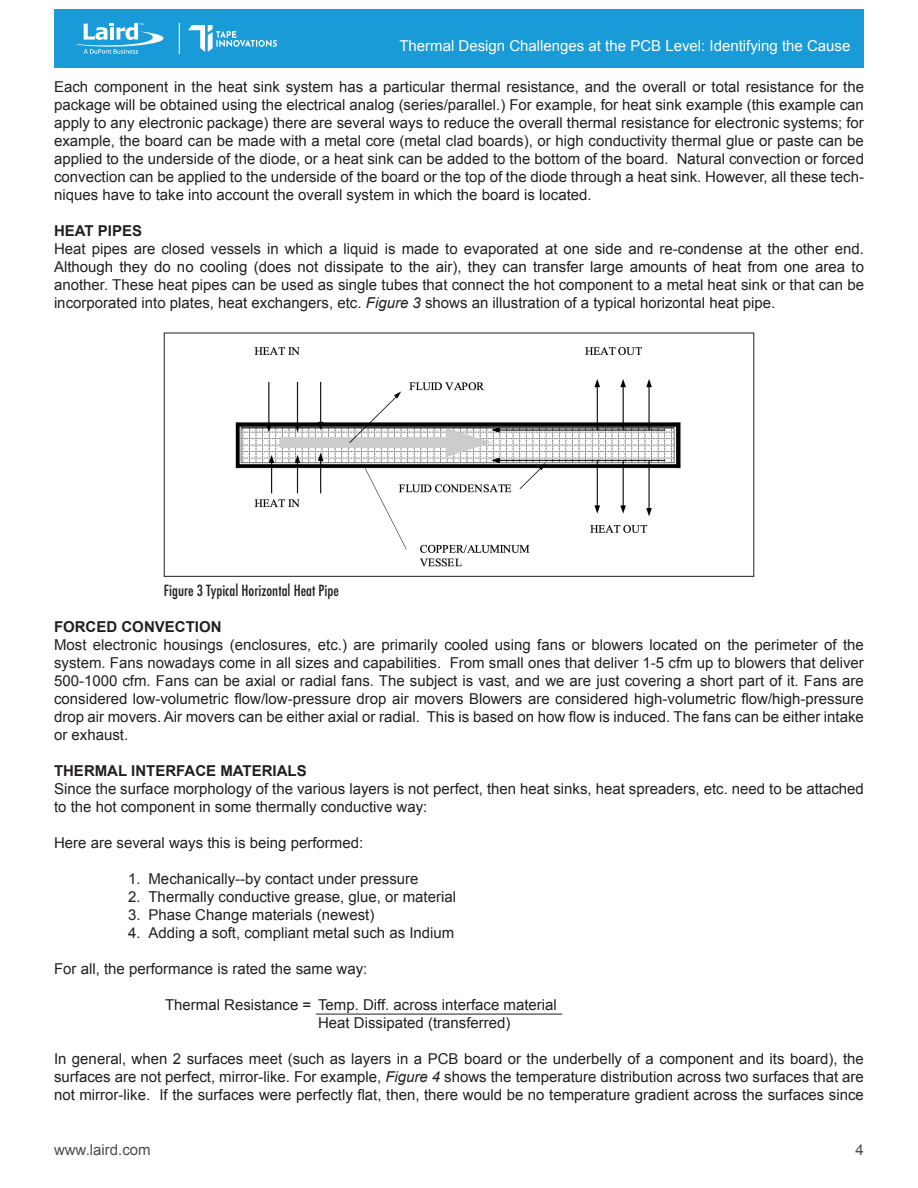
<style>
.page{position:relative;width:918px;height:1188px;background:#fff}
.page>*{position:absolute;margin:0;border:0;box-sizing:border-box;transform-origin:0 0}
.heading_2{font:15px/18px "Arial";color:#231f20;text-align:justify}
.t1{font:15px "Arial";color:#fff}
.t2{font:700 15px "Arial";color:#231f20}
.t3{font:500 condensed 15px "Futura";color:#231f20}
.t4{font:15px "Arial";color:#4b4c4d}
.s1{font-style:italic}
</style>
<div class="page">
<div style="left:54px;top:9px;width:810px;height:59px;background:#199bd8"></div>
<svg style="left:76px;top:23px;width:88px;height:31px"></svg>
<hr style="left:179px;top:23px;width:1px;height:31px;background:#fff">
<img style="left:235px;top:347px;width:446px;height:220px">
<div style="left:164px;top:333px;width:590px;height:244px;border:1px solid #231f20"></div>
<hr style="left:316px;top:1014px;width:246px;height:1px;background:#231f20">
<img style="left:188px;top:26px;width:89px;height:25px">
<p class="t1" style="left:399px;top:36px;width:453px">Thermal Design Challenges at the PCB Level: Identifying the Cause</p>
<p class="heading_2" style="left:54px;top:78px;width:812px">Each component in the heat sink system has a particular thermal resistance, and the overall or total resistance for the package will be obtained using the electrical analog (series/parallel.) For example, for heat sink example (this example can apply to any electronic package) there are several ways to reduce the overall thermal resistance for electronic systems; for example, the board can be made with a metal core (metal clad boards), or high conductivity thermal glue or paste can be applied to the underside of the diode, or a heat sink can be added to the bottom of the board. Natural convection or forced convection can be applied to the underside of the board or the top of the diode through a heat sink. However, all these tech&shy;niques have to take into account the overall system in which the board is located.</p>
<p class="t2" style="left:54px;top:221px;width:90px">HEAT PIPES</p>
<p class="heading_2" style="left:54px;top:240px;width:812px">Heat pipes are closed vessels in which a liquid is made to evaporated at one side and re-condense at the other end.<br>Although they do no cooling (does not dissipate to the air), they can transfer large amounts of heat from one area to another. These heat pipes can be used as single tubes that connect the hot component to a metal heat sink or that can be incorporated into plates, heat exchangers, etc. <span class="s1">Figure 3</span> shows an illustration of a typical horizontal heat pipe.</p>
<p class="t3" style="left:164px;top:580px;width:177px">Figure 3 Typical Horizontal Heat Pipe</p>
<p class="t2" style="left:54px;top:617px;width:169px">FORCED CONVECTION</p>
<p class="heading_2" style="left:54px;top:636px;width:812px">Most electronic housings (enclosures, etc.) are primarily cooled using fans or blowers located on the perimeter of the system. Fans nowadays come in all sizes and capabilities. From small ones that deliver 1-5 cfm up to blowers that deliver 500-1000 cfm. Fans can be axial or radial fans. The subject is vast, and we are just covering a short part of it. Fans are considered low-volumetric flow/low-pressure drop air movers Blowers are considered high-volumetric flow/high-pressure drop air movers. Air movers can be either axial or radial. This is based on how flow is induced. The fans can be either intake or exhaust.</p>
<p class="t2" style="left:54px;top:761px;width:254px">THERMAL INTERFACE MATERIALS</p>
<p class="heading_2" style="left:54px;top:780px;width:811px">Since the surface morphology of the various layers is not perfect, then heat sinks, heat spreaders, etc. need to be attached to the hot component in some thermally conductive way:</p>
<p class="heading_2" style="left:54px;top:834px;width:311px">Here are several ways this is being performed:</p>
<p class="heading_2" style="left:128px;top:870px;width:292px">1. Mechanically--by contact under pressure</p>
<p class="heading_2" style="left:128px;top:888px;width:329px">2. Thermally conductive grease, glue, or material</p>
<p class="heading_2" style="left:128px;top:906px;width:248px">3. Phase Change materials (newest)</p>
<p class="heading_2" style="left:128px;top:924px;width:328px">4. Adding a soft, compliant metal such as Indium</p>
<p class="heading_2" style="left:54px;top:960px;width:315px">For all, the performance is rated the same way:</p>
<p class="heading_2" style="left:165px;top:996px;width:393px">Thermal Resistance = Temp. Diff. across interface material</p>
<p class="heading_2" style="left:318px;top:1014px;width:194px">Heat Dissipated (transferred)</p>
<p class="heading_2" style="left:54px;top:1050px;width:811px">In general, when 2 surfaces meet (such as layers in a PCB board or the underbelly of a component and its board), the surfaces are not perfect, mirror-like. For example, <span class="s1">Figure 4</span> shows the temperature distribution across two surfaces that are not mirror-like. If the surfaces were perfectly flat, then, there would be no temperature gradient across the surfaces since</p>
<p class="t4" style="left:54px;top:1140px;width:98px">www.laird.com</p>
<p class="t4" style="left:856px;top:1140px;width:10px">4</p>
</div>
